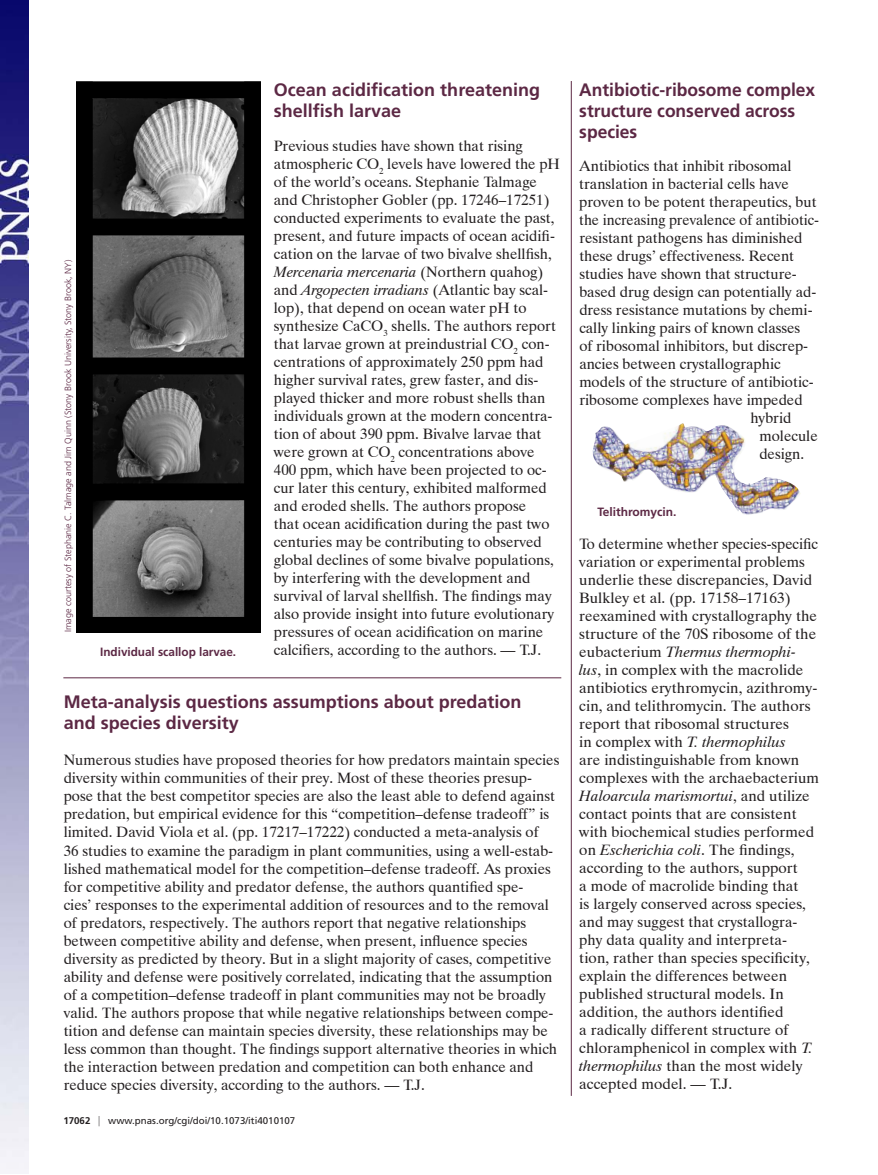
<style>
.page{position:relative;width:878px;height:1175px;background:#fff}
.page>*{position:absolute;margin:0;border:0;box-sizing:border-box;transform-origin:0 0}
.t1{font:700 18px/21px "Frutiger LT Std";color:#5c2844}
.t2{font:15px/18px "Dutch 801 BT";color:#231f20}
.t3{font:700 12px "Frutiger LT Std";color:#5c2844}
.t4{font:9.75px "Frutiger LT Std";color:#231f20}
.t5{font:300 9px "Frutiger LT Std";color:#5c2844}
.s1{font-style:italic}
.s2{font-weight:700}
.s3{font-family:"Mathematical Pi Three"}
</style>
<div class="page">
<img style="left:0;top:0;width:28px;height:1173px">
<hr style="left:63px;top:677px;width:498px;height:1px;background:#5c2844">
<hr style="left:571px;top:81px;width:1px;height:1014px;background:#5c2844">
<img style="left:76px;top:82px;width:184px;height:550px">
<img style="left:592px;top:423px;width:208px;height:92px">
<p class="t5" style="left:63px;top:632px;width:374px;rotate:-90deg">Image courtesy of Stephanie C. Talmage and Jim Quinn (Stony Brook University, Stony Brook, NY)</p>
<p class="t1" style="left:274px;top:79px;width:268px">Ocean acidification threatening shellfish larvae</p>
<p class="t2" style="left:274px;top:137px;width:287px">Previous studies have shown that rising atmospheric CO<sub>2</sub> levels have lowered the pH of the world’s oceans. Stephanie Talmage and Christopher Gobler (pp. 17246–17251) conducted experiments to evaluate the past, present, and future impacts of ocean acidifi&shy;cation on the larvae of two bivalve shellfish, <span class="s1">Mercenaria mercenaria</span> (Northern quahog) and <span class="s1">Argopecten irradians</span> (Atlantic bay scal&shy;lop), that depend on ocean water pH to synthesize CaCO<sub>3</sub> shells. The authors report that larvae grown at preindustrial CO<sub>2</sub> con&shy;centrations of approximately 250 ppm had higher survival rates, grew faster, and dis&shy;played thicker and more robust shells than individuals grown at the modern concentra&shy;tion of about 390 ppm. Bivalve larvae that were grown at CO<sub>2</sub> concentrations above 400 ppm, which have been projected to oc&shy;cur later this century, exhibited malformed and eroded shells. The authors propose<br>that ocean acidification during the past two centuries may be contributing to observed global declines of some bivalve populations, by interfering with the development and survival of larval shellfish. The findings may also provide insight into future evolutionary pressures of ocean acidification on marine</p>
<p class="t3" style="left:100px;top:645px;width:137px">Individual scallop larvae.</p>
<p class="t2" style="left:274px;top:641px;width:269px">calcifiers, according to the authors. — T.J.</p>
<p class="t1" style="left:64px;top:691px;width:459px">Meta-analysis questions assumptions about predation and species diversity</p>
<p class="t2" style="left:64px;top:751px;width:497px">Numerous studies have proposed theories for how predators maintain species diversity within communities of their prey. Most of these theories presup&shy;pose that the best competitor species are also the least able to defend against predation, but empirical evidence for this “competition–defense tradeoff” is limited. David Viola et al. (pp. 17217–17222) conducted a meta-analysis of<br>36 studies to examine the paradigm in plant communities, using a well-estab&shy;lished mathematical model for the competition–defense tradeoff. As proxies for competitive ability and predator defense, the authors quantified spe-<br>cies’ responses to the experimental addition of resources and to the removal of predators, respectively. The authors report that negative relationships between competitive ability and defense, when present, influence species diversity as predicted by theory. But in a slight majority of cases, competitive ability and defense were positively correlated, indicating that the assumption of a competition–defense tradeoff in plant communities may not be broadly valid. The authors propose that while negative relationships between compe&shy;tition and defense can maintain species diversity, these relationships may be less common than thought. The findings support alternative theories in which the interaction between predation and competition can both enhance and reduce species diversity, according to the authors. — T.J.</p>
<p class="t4" style="left:63px;top:1114px;width:233px"><span class="s2">17062</span> <span class="s3">u</span> www.pnas.org/cgi/doi/10.1073/iti4010107</p>
<p class="t1" style="left:579px;top:79px;width:237px">Antibiotic-ribosome complex structure conserved across species</p>
<p class="t2" style="left:579px;top:157px;width:214px">Antibiotics that inhibit ribosomal</p>
<p class="t2" style="left:579px;top:175px;width:211px">translation in bacterial cells have</p>
<p class="t2" style="left:579px;top:193px;width:239px">proven to be potent therapeutics, but</p>
<p class="t2" style="left:579px;top:211px;width:241px">the increasing prevalence of antibiotic-</p>
<p class="t2" style="left:579px;top:229px;width:224px">resistant pathogens has diminished</p>
<p class="t2" style="left:579px;top:247px;width:216px">these drugs’ effectiveness. Recent</p>
<p class="t2" style="left:579px;top:265px;width:219px">studies have shown that structure-</p>
<p class="t2" style="left:579px;top:283px;width:238px">based drug design can potentially ad-</p>
<p class="t2" style="left:579px;top:301px;width:235px">dress resistance mutations by chemi-</p>
<p class="t2" style="left:579px;top:319px;width:222px">cally linking pairs of known classes</p>
<p class="t2" style="left:579px;top:337px;width:230px">of ribosomal inhibitors, but discrep-</p>
<p class="t2" style="left:579px;top:355px;width:203px">ancies between crystallographic</p>
<p class="t2" style="left:579px;top:373px;width:236px">models of the structure of antibiotic-</p>
<p class="t2" style="left:579px;top:391px;width:225px">ribosome complexes have impeded</p>
<p class="t2" style="left:750px;top:409px;width:42px">hybrid</p>
<p class="t2" style="left:759px;top:427px;width:60px">molecule</p>
<p class="t2" style="left:759px;top:445px;width:46px">design.</p>
<p class="t3" style="left:597px;top:505px;width:81px">Telithromycin.</p>
<p class="t2" style="left:579px;top:535px;width:241px">To determine whether species-specific variation or experimental problems underlie these discrepancies, David Bulkley et al. (pp. 17158–17163) reexamined with crystallography the structure of the 70S ribosome of the eubacterium <span class="s1">Thermus thermophi&shy;lus</span>, in complex with the macrolide antibiotics erythromycin, azithromy&shy;cin, and telithromycin. The authors report that ribosomal structures<br>in complex with <span class="s1">T. thermophilus<br></span>are indistinguishable from known complexes with the archaebacterium <span class="s1">Haloarcula marismortui</span>, and utilize contact points that are consistent with biochemical studies performed on <span class="s1">Escherichia coli</span>. The findings, according to the authors, support<br>a mode of macrolide binding that<br>is largely conserved across species, and may suggest that crystallogra&shy;phy data quality and interpreta&shy;tion, rather than species specificity, explain the differences between published structural models. In addition, the authors identified<br>a radically different structure of chloramphenicol in complex with <span class="s1">T. thermophilus</span> than the most widely accepted model. — T.J.</p>
</div>
